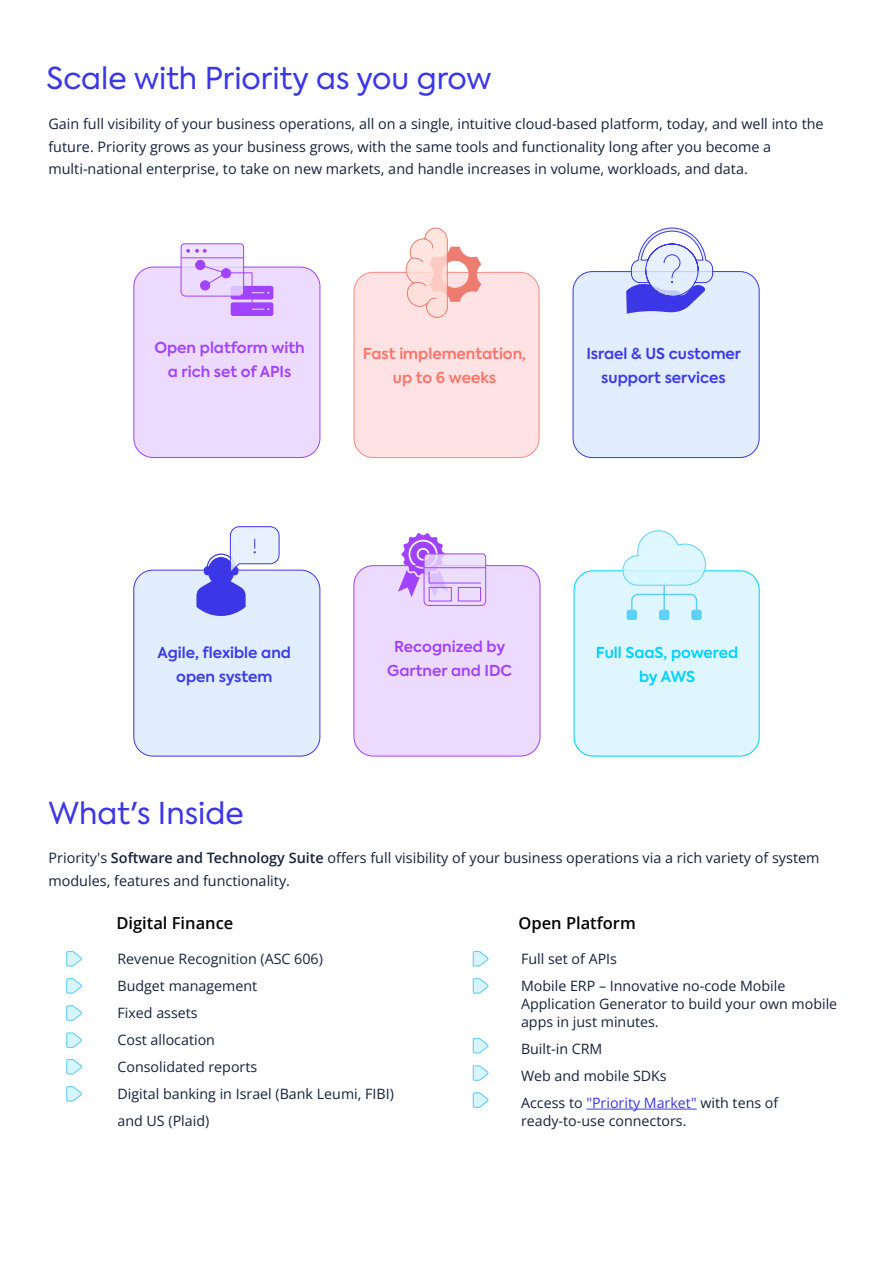
<style>
.page{position:relative;width:893px;height:1263px;background:#fff}
.page>*{position:absolute;margin:0;border:0;box-sizing:border-box;transform-origin:0 0}
.t1{font:30px "Axiforma";color:#3b37e6}
.t2{font:600 16.5px "Open Sans";color:#000}
.t3{font:600 15px/24px "Axiforma";color:#3c39eb;text-align:center}
.t4{font:600 15px/24px "Axiforma";color:#a142ff;text-align:center}
.t5{font:600 15px/24px "Axiforma";color:#ff7369;text-align:center}
.t6{font:600 15px/24px "Axiforma";color:#00d2fb;text-align:center}
.t7{font:14.4px/22.5px "Open Sans";color:#15213c}
.t8{font:14.25px/27px "Open Sans";color:#15213c}
.s1{font-weight:600}
.s2{color:#3b37e6}
</style>
<div class="page">
<hr style="left:586px;top:1109px;width:111px;height:1px;background:#3b37e6">
<svg style="left:66px;top:951px;width:16px;height:16px"></svg>
<svg style="left:66px;top:978px;width:16px;height:16px"></svg>
<svg style="left:66px;top:1005px;width:16px;height:16px"></svg>
<svg style="left:66px;top:1032px;width:16px;height:16px"></svg>
<svg style="left:66px;top:1059px;width:16px;height:16px"></svg>
<svg style="left:66px;top:1086px;width:16px;height:16px"></svg>
<svg style="left:473px;top:951px;width:15px;height:16px"></svg>
<svg style="left:473px;top:978px;width:15px;height:16px"></svg>
<svg style="left:473px;top:1092px;width:15px;height:16px"></svg>
<svg style="left:473px;top:1038px;width:15px;height:16px"></svg>
<svg style="left:473px;top:1065px;width:15px;height:16px"></svg>
<div style="left:134px;top:267px;width:186px;height:191px;background:#eddbff;border-radius:19px"></div>
<div style="left:133px;top:267px;width:187px;height:191px;border:1px solid #a042ff;border-radius:19px"></div>
<div style="left:354px;top:272px;width:185px;height:186px;background:#ffe2e3;border-radius:19px"></div>
<div style="left:354px;top:272px;width:185px;height:186px;border:1px solid #ff8880;border-radius:19px"></div>
<div style="left:573px;top:272px;width:186px;height:186px;background:#e2edff;border-radius:19px"></div>
<div style="left:573px;top:271px;width:186px;height:187px;border:1px solid #3b37e6;border-radius:19px"></div>
<div style="left:354px;top:566px;width:186px;height:190px;background:#eddbff;border-radius:19px"></div>
<div style="left:353px;top:565px;width:187px;height:191px;border:1px solid #a042ff;border-radius:19px"></div>
<div style="left:134px;top:570px;width:186px;height:186px;background:#e2edff;border-radius:19px"></div>
<div style="left:133px;top:570px;width:187px;height:186px;border:1px solid #3b37e6;border-radius:19px"></div>
<div style="left:574px;top:571px;width:185px;height:185px;background:#dff6ff;border-radius:19px"></div>
<div style="left:574px;top:570px;width:186px;height:186px;border:1px solid #00d2fb;border-radius:19px"></div>
<div style="left:627px;top:610px;width:10px;height:10px;background:#5ed0f9;border-radius:3px"></div>
<div style="left:659px;top:610px;width:10px;height:10px;background:#5ed0f9;border-radius:3px"></div>
<div style="left:691px;top:610px;width:11px;height:10px;background:#5ed0f9;border-radius:3px"></div>
<svg style="left:622px;top:530px;width:84px;height:81px"></svg>
<div style="left:231px;top:302px;width:42px;height:14px;background:#a142ff;border-radius:2px"></div>
<div style="left:231px;top:286px;width:42px;height:14px;background:#a142ff;border-radius:2px"></div>
<svg style="left:180px;top:243px;width:89px;height:67px"></svg>
<svg style="left:399px;top:227px;width:82px;height:91px"></svg>
<svg style="left:626px;top:227px;width:87px;height:87px"></svg>
<svg style="left:196px;top:526px;width:84px;height:90px"></svg>
<svg style="left:398px;top:533px;width:89px;height:73px"></svg>
<div style="left:429px;top:587px;width:23px;height:14px;border:1px solid #a142ff"></div>
<div style="left:458px;top:587px;width:23px;height:14px;border:1px solid #a142ff"></div>
<h1 class="t1" style="left:47px;top:59px;width:446px">Scale with Priority as you grow</h1>
<p class="t7" style="left:48px;top:113px;width:777px">Gain full visibility of your business operations, all on a single, intuitive cloud-based platform, today, and well into the future. Priority grows as your business grows, with the same tools and functionality long after you become a multi-national enterprise, to take on new markets, and handle increases in volume, workloads, and data.</p>
<p class="t4" style="left:154px;top:336px;width:152px">Open platform with a rich set of APIs</p>
<p class="t5" style="left:363px;top:342px;width:165px">Fast implementation, up to 6 weeks</p>
<p class="t3" style="left:586px;top:342px;width:156px">Israel &amp; US customer support services</p>
<p class="t4" style="left:387px;top:634px;width:126px">Recognized by<br>Gartner and IDC</p>
<p class="t3" style="left:157px;top:641px;width:135px">Agile, flexible and open system</p>
<p class="t6" style="left:596px;top:641px;width:144px">Full SaaS, powered by AWS</p>
<h1 class="t1" style="left:48px;top:793px;width:197px">What's Inside</h1>
<p class="t7" style="left:48px;top:846px;width:773px">Priority's <span class="s1">Software and Technology Suite</span> offers full visibility of your business operations via a rich variety of system modules, features and functionality.</p>
<p class="t2" style="left:116px;top:911px;width:119px">Digital Finance</p>
<p class="t2" style="left:518px;top:911px;width:119px">Open Platform</p>
<p class="t8" style="left:117px;top:945px;width:278px">Revenue Recognition (ASC 606)<br>Budget management<br>Fixed assets<br>Cost allocation<br>Consolidated reports<br>Digital banking in Israel (Bank Leumi, FIBI) and US (Plaid)</p>
<p class="t8" style="left:521px;top:945px;width:266px">Full set of APIs<br>Mobile ERP – Innovative no-code Mobile</p>
<p class="t8" style="left:521px;top:995px;width:318px;line-height:18px">Application Generator to build your own mobile apps in just minutes.</p>
<p class="t8" style="left:521px;top:1035px;width:259px">Built-in CRM<br>Web and mobile SDKs<br>Access to <span class="s2">"Priority Market"</span> with tens of</p>
<p class="t8" style="left:521px;top:1107px;width:167px">ready-to-use connectors.</p>
</div>
